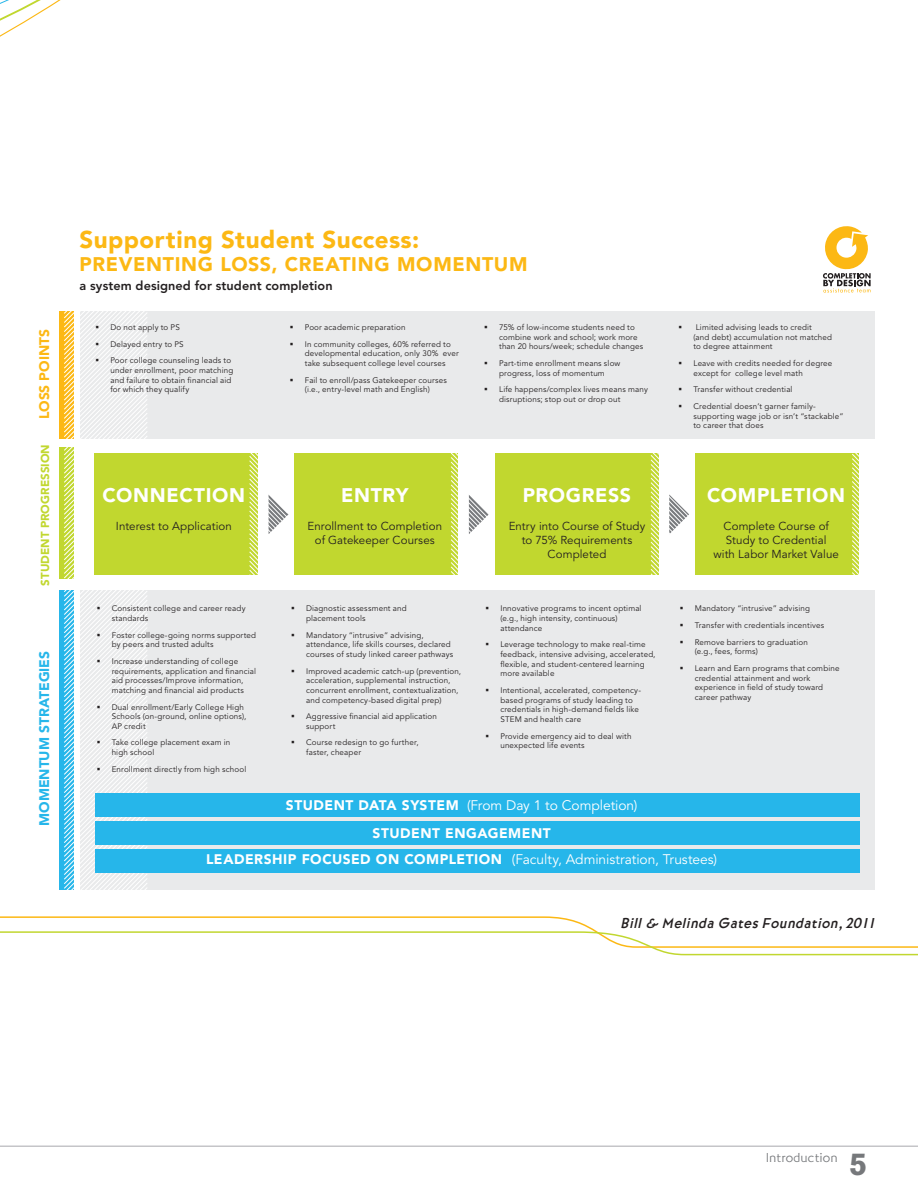
<style>
.page{position:relative;width:918px;height:1188px;background:#fff}
.page>*{position:absolute;margin:0;border:0;box-sizing:border-box;transform-origin:0 0}
.t1{font:700 31.5px "Akzidenz Grotesk BE";color:#76787b}
.t2{font:900 24.15px "Avenir LT Std";letter-spacing:.015em;color:#fcb814}
.t3{font:900 19.5px "Avenir LT Std";letter-spacing:.035em;color:#fff}
.t4{font:900 19.5px "Avenir LT Std";letter-spacing:.035em;color:#fcb814}
.quote_attribution{font:italic 500 15px "Bernhard Gothic";letter-spacing:.02em;color:#231f20}
.t5{font:900 13.8px/26.5px "Avenir LT Std";letter-spacing:.035em;color:#fff;text-align:center}
.t6{font:13.8px "Avenir LT Std";letter-spacing:-.005em;color:#fff}
.t7{font:900 13.8px "Avenir LT Std";letter-spacing:-.005em;color:#26b6ea}
.t8{font:900 13.8px "Avenir LT Std";letter-spacing:-.005em;color:#fcb814}
.t9{font:13.5px "Bernhard Gothic Lgt";letter-spacing:.005em;color:#76787b}
.t10{font:800 12.6px "Avenir LT Std";letter-spacing:.005em;color:#231f20}
.t11{font:11.55px/13.8px "Avenir LT Std";letter-spacing:.005em;color:#231f20;text-align:center}
.t12{font:900 11.55px "Avenir LT Std";letter-spacing:.005em;color:#c1d72f}
.t13{font:8.1px/9.6px "Avenir LT Std";letter-spacing:.02em;color:#231f20}
.s1{font-weight:900}
.s2{font-weight:400}
</style>
<div class="page">
<hr style="left:0;top:1146px;width:918px;height:1px;background:#a8a9ad">
<div style="left:80px;top:312px;width:795px;height:127px;background:#e9eaeb"></div>
<div style="left:59px;top:311px;width:15px;height:127px;background:#fcb814"></div>
<div style="left:59px;top:590px;width:15px;height:300px;background:#26b6ea"></div>
<div style="left:59px;top:447px;width:15px;height:132px;background:#c1d72f"></div>
<svg style="left:63px;top:311px;width:85px;height:579px"></svg>
<div style="left:94px;top:453px;width:164px;height:121px;background:#c1d72f"></div>
<div style="left:294px;top:453px;width:164px;height:121px;background:#c1d72f"></div>
<div style="left:495px;top:453px;width:164px;height:121px;background:#c1d72f"></div>
<div style="left:695px;top:453px;width:164px;height:121px;background:#c1d72f"></div>
<svg style="left:851px;top:453px;width:8px;height:122px"></svg>
<div style="left:166px;top:590px;width:709px;height:300px;background:#e9eaeb"></div>
<div style="left:96px;top:794px;width:764px;height:23px;background:#26b6ea"></div>
<div style="left:96px;top:821px;width:764px;height:24px;background:#26b6ea"></div>
<div style="left:96px;top:849px;width:764px;height:23px;background:#26b6ea"></div>
<svg style="left:823px;top:226px;width:48px;height:67px"></svg>
<svg style="left:0;top:0;width:61px;height:37px"></svg>
<svg style="left:0;top:916px;width:918px;height:40px"></svg>
<svg style="left:248px;top:453px;width:41px;height:122px"></svg>
<svg style="left:450px;top:453px;width:39px;height:122px"></svg>
<svg style="left:650px;top:453px;width:39px;height:122px"></svg>
<p class="t8" style="left:36px;top:419px;width:91px;rotate:-90deg">LOSS POINTS</p>
<p class="t12" style="left:38px;top:586px;width:143px;rotate:-90deg">STUDENT PROGRESSION</p>
<p class="t7" style="left:36px;top:826px;width:176px;rotate:-90deg">MOMENTUM STRATEGIES</p>
<p class="t2" style="left:80px;top:225px;width:341px">SUPPORTING STUDENT SUCCESS:</p>
<p class="t4" style="left:80px;top:253px;width:450px">PREVENTING LOSS, CREATING MOMENTUM</p>
<p class="t10" style="left:80px;top:278px;width:255px">a system designed for student completion</p>
<p class="t13" style="left:110px;top:319px;width:122px;line-height:16.6px">Do not apply to PS<br>Delayed entry to PS<br>Poor college counseling leads to</p>
<p class="t13" style="left:110px;top:366px;width:124px">under enrollment, poor matching and failure to obtain financial aid for which they qualify</p>
<p class="t13" style="left:499px;top:323px;width:146px">75% of low-income students need to combine work and school; work more than 20 hours/week; schedule changes</p>
<p class="t13" style="left:499px;top:359px;width:123px">Part-time enrollment means slow progress, loss of momentum</p>
<p class="t13" style="left:499px;top:385px;width:150px">Life happens/complex lives means many disruptions; stop out or drop out</p>
<p class="t13" style="left:305px;top:319px;width:148px;line-height:16.6px">Poor academic preparation<br>In community colleges, 60% referred to</p>
<p class="t13" style="left:305px;top:349px;width:155px">developmental education, only 30% ever take subsequent college level courses</p>
<p class="t13" style="left:305px;top:375px;width:144px">Fail to enroll/pass Gatekeeper courses (i.e., entry-level math and English)</p>
<p class="t3" style="left:103px;top:484px;width:144px">CONNECTION</p>
<p class="t11" style="left:116px;top:519px;width:117px">Interest to Application</p>
<p class="t13" style="left:112px;top:604px;width:135px">Consistent college and career ready standards</p>
<p class="t13" style="left:112px;top:630px;width:146px">Foster college-going norms supported by peers and trusted adults</p>
<p class="t13" style="left:112px;top:657px;width:146px">Increase understanding of college requirements, application and financial aid processes/Improve information, matching and financial aid products</p>
<p class="t13" style="left:112px;top:702px;width:136px">Dual enrollment/Early College High<br>Schools (on-ground, online options),<br>AP credit</p>
<p class="t13" style="left:112px;top:738px;width:120px">Take college placement exam in high school</p>
<p class="t13" style="left:112px;top:764px;width:136px">Enrollment directly from high school</p>
<p class="t3" style="left:341px;top:484px;width:69px">ENTRY</p>
<p class="t11" style="left:308px;top:519px;width:136px">Enrollment to Completion of Gatekeeper Courses</p>
<p class="t13" style="left:306px;top:604px;width:102px">Diagnostic assessment and placement tools</p>
<p class="t13" style="left:306px;top:630px;width:149px">Mandatory “intrusive” advising, attendance, life skills courses, declared courses of study linked career pathways</p>
<p class="t13" style="left:306px;top:666px;width:157px">Improved academic catch-up (prevention, acceleration, supplemental instruction, concurrent enrollment, contextualization, and competency-based digital prep)</p>
<p class="t13" style="left:306px;top:712px;width:132px">Aggressive financial aid application support</p>
<p class="t13" style="left:306px;top:738px;width:114px">Course redesign to go further, faster, cheaper</p>
<p class="t3" style="left:523px;top:484px;width:110px">PROGRESS</p>
<p class="t11" style="left:509px;top:519px;width:138px">Entry into Course of Study to 75% Requirements<br>Completed</p>
<p class="t13" style="left:500px;top:604px;width:143px">Innovative programs to incent optimal (e.g., high intensity, continuous) attendance</p>
<p class="t13" style="left:500px;top:640px;width:157px">Leverage technology to make real-time feedback, intensive advising, accelerated, flexible, and student-centered learning more available</p>
<p class="t13" style="left:500px;top:686px;width:142px">Intentional, accelerated, competency&shy;based programs of study leading to credentials in high-demand fields like STEM and health care</p>
<p class="t13" style="left:500px;top:731px;width:133px">Provide emergency aid to deal with unexpected life events</p>
<p class="t6" style="left:286px;top:798px;width:353px"><span class="s1">STUDENT DATA SYSTEM</span> (From Day 1 to Completion)</p>
<p class="t13" style="left:693px;top:323px;width:140px">Limited advising leads to credit<br>(and debt) accumulation not matched to degree attainment</p>
<p class="t13" style="left:693px;top:359px;width:140px">Leave with credits needed for degree except for college level math</p>
<p class="t13" style="left:693px;top:381px;width:124px;line-height:16.6px">Transfer without credential<br>Credential doesn’t garner family-</p>
<p class="t13" style="left:693px;top:411px;width:152px">supporting wage job or isn’t “stackable” to career that does</p>
<p class="t3" style="left:707px;top:484px;width:139px">COMPLETION</p>
<p class="t11" style="left:713px;top:519px;width:127px">Complete Course of<br>Study to Credential<br>with Labor Market Value</p>
<p class="t13" style="left:695px;top:601px;width:131px;line-height:16.6px">Mandatory “intrusive” advising<br>Transfer with credentials incentives<br>Remove barriers to graduation</p>
<p class="t13" style="left:695px;top:643px;width:146px;line-height:16.6px">(e.g., fees, forms)<br>Learn and Earn programs that combine</p>
<p class="t13" style="left:695px;top:673px;width:130px">credential attainment and work experience in field of study toward career pathway</p>
<p class="t5" style="left:206px;top:820px;width:512px">STUDENT ENGAGEMENT<br>LEADERSHIP FOCUSED ON COMPLETION <span class="s2">(Faculty, Administration, Trustees)</span></p>
<p class="quote_attribution" style="left:621px;top:914px;width:257px">Bill &amp; Melinda Gates Foundation, 2011</p>
<h3 class="t9" style="left:766px;top:1149px;width:74px">Introduction</h3>
<h1 class="t1" style="left:849px;top:1145px;width:19px">5</h1>
</div>
